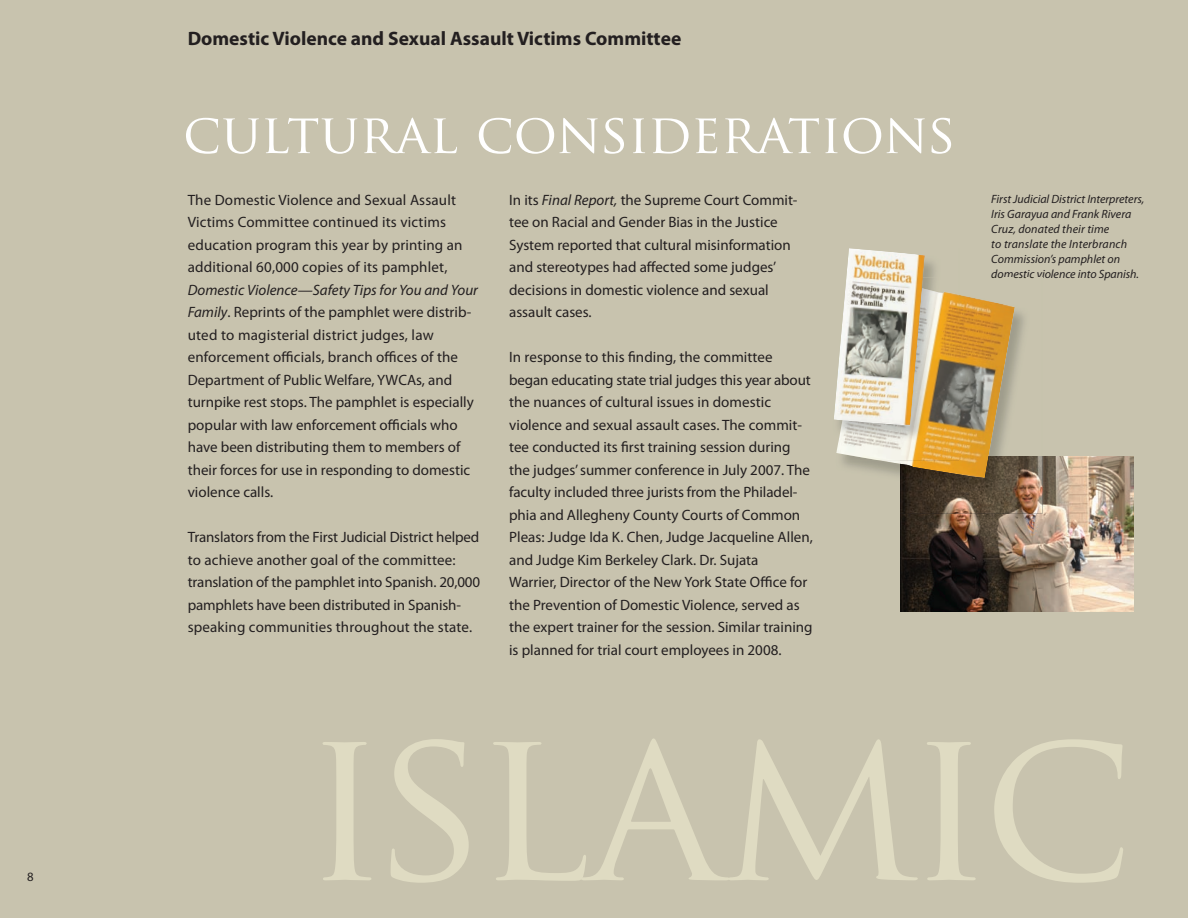
<style>
.page{position:relative;width:1188px;height:918px;background:#c8c3ae}
.page>*{position:absolute;margin:0;border:0;box-sizing:border-box;transform-origin:0 0}
.t1{font:215.4px "Trajan Pro";letter-spacing:-.045em;color:#dfdbc2}
.t2{font:54px "Trajan Pro";color:#fff}
.t3{font:700 19.5px "Myriad Pro";color:#231f20}
.t4{font:15px/22.5px "Myriad Pro";color:#231f20}
.t5{font:12.75px "Myriad Pro";color:#231f20}
.t6{font:italic 12px/15px "Myriad Pro";color:#231f20}
.t7{font:italic 12px "Myriad Pro";color:#1d1a12}
.s1{font-style:italic}
</style>
<div class="page">
<img style="left:900px;top:456px;width:234px;height:156px">
<img style="left:900px;top:456px;width:142px;height:58px">
<img style="left:877px;top:295px;width:138px;height:183px">
<img style="left:836px;top:277px;width:123px;height:183px">
<img style="left:834px;top:248px;width:91px;height:178px">
<p class="t5" style="left:27px;top:872px;width:8px">8</p>
<h3 class="t3" style="left:188px;top:31px;width:495px">Domestic Violence and Sexual Assault Victims Committee</h3>
<h2 class="t2" style="left:183px;top:103px;width:775px">CULTURAL CONSIDERATIONS</h2>
<p class="t4" style="left:188px;top:190px;width:276px">The Domestic Violence and Sexual Assault Victims Committee continued its victims education program this year by printing an additional 60,000 copies of its pamphlet,</p>
<p class="t4" style="left:188px;top:280px;width:292px"><span class="s1">Domestic Violence—Safety Tips for You and Your Family</span>. Reprints of the pamphlet were distrib&shy;uted to magisterial district judges, law enforcement officials, branch offices of the Department of Public Welfare, YWCAs, and turnpike rest stops. The pamphlet is especially popular with law enforcement officials who have been distributing them to members of their forces for use in responding to domestic violence calls.</p>
<p class="t4" style="left:188px;top:527px;width:294px">Translators from the First Judicial District helped to achieve another goal of the committee: translation of the pamphlet into Spanish. 20,000 pamphlets have been distributed in Spanish&shy;speaking communities throughout the state.</p>
<p class="t4" style="left:509px;top:190px;width:290px">In its <span class="s1">Final Report,</span> the Supreme Court Commit&shy;tee on Racial and Gender Bias in the Justice System reported that cultural misinformation and stereotypes had affected some judges’ decisions in domestic violence and sexual assault cases.</p>
<p class="t4" style="left:509px;top:347px;width:305px">In response to this finding, the committee began educating state trial judges this year about the nuances of cultural issues in domestic violence and sexual assault cases. The commit&shy;tee conducted its first training session during the judges’ summer conference in July 2007. The faculty included three jurists from the Philadel&shy;phia and Allegheny County Courts of Common Pleas: Judge Ida K. Chen, Judge Jacqueline Allen, and Judge Kim Berkeley Clark. Dr. Sujata<br>Warrier, Director of the New York State Office for the Prevention of Domestic Violence, served as the expert trainer for the session. Similar training is planned for trial court employees in 2008.</p>
<p class="t6" style="left:991px;top:192px;width:154px">First Judicial District Interpreters,<br>Iris Garayua and Frank Rivera<br>Cruz, donated their time<br>to translate the Interbranch<br>Commission’s pamphlet on</p>
<p class="t6" style="left:1004px;top:267px;width:137px">m i violence into Spanish.</p>
<p class="t7" style="left:991px;top:269px;width:45px">do est c</p>
<h1 class="t1" style="left:303px;top:679px;width:833px">ISLAMIC</h1>
</div>
